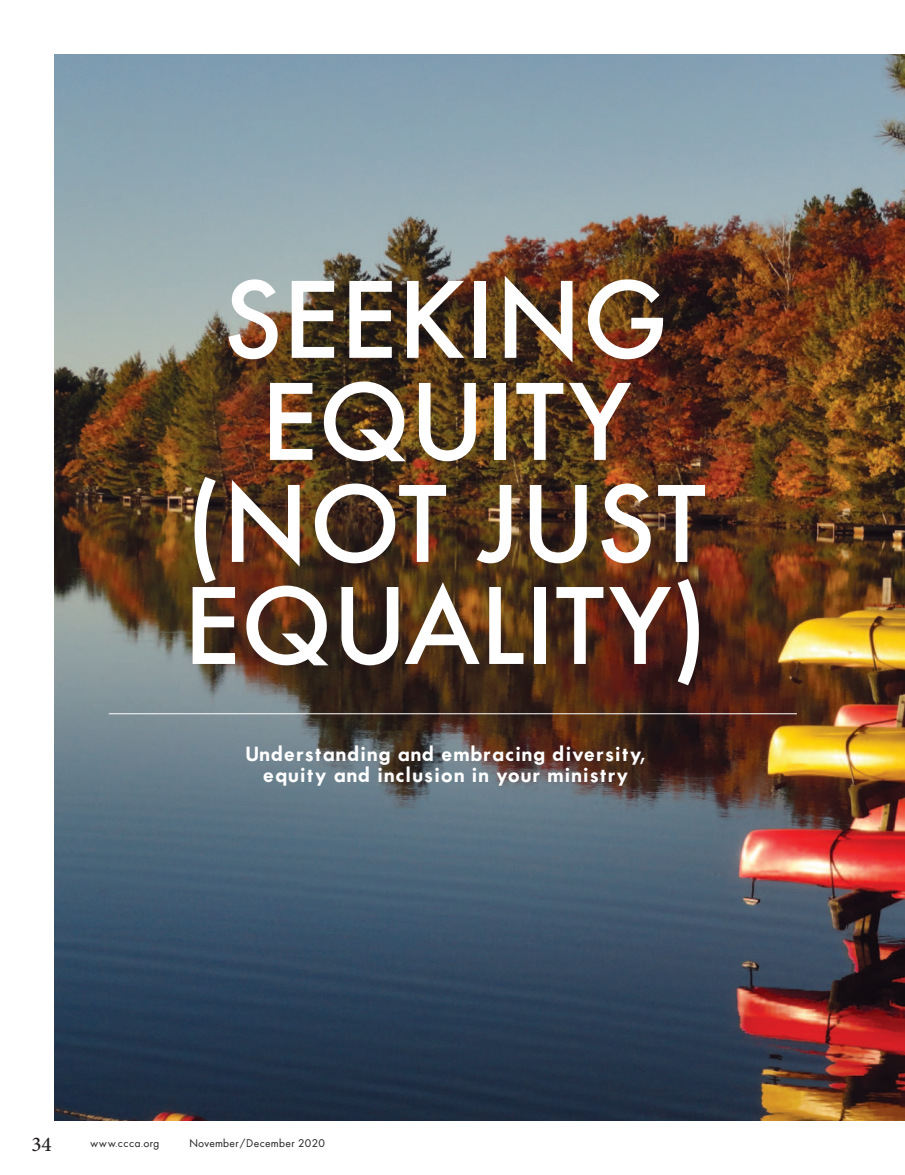
<style>
.page{position:relative;width:905px;height:1175px;background:#fff}
.page>*{position:absolute;margin:0;border:0;box-sizing:border-box;transform-origin:0 0}
.t1{font:500 102px/102px "Futura";color:#fff;text-align:center}
.t2{font:500 21px "Minion Pro";color:#231f20}
.t3{font:600 18px/21px "Futura";letter-spacing:.05em;color:#fff;text-align:center}
.t4{font:10.5px "Futura";letter-spacing:.05em;color:#231f20}
</style>
<div class="page">
<img style="left:54px;top:54px;width:850px;height:1066px">
<hr style="left:109px;top:713px;width:688px;height:1px;background:#fff">
<h1 class="t1" style="left:183px;top:267px;width:526px">SEEKING<br>EQUITY (NOT JUST<br>EQUALITY)</h1>
<p class="t3" style="left:246px;top:745px;width:401px">Understanding and embracing diversity, equity and inclusion in your ministry</p>
<p class="t2" style="left:32px;top:1135px;width:22px">34</p>
<p class="t4" style="left:90px;top:1138px;width:71px">www.ccca.org</p>
<p class="t4" style="left:190px;top:1138px;width:136px">November/December 2020</p>
</div>
